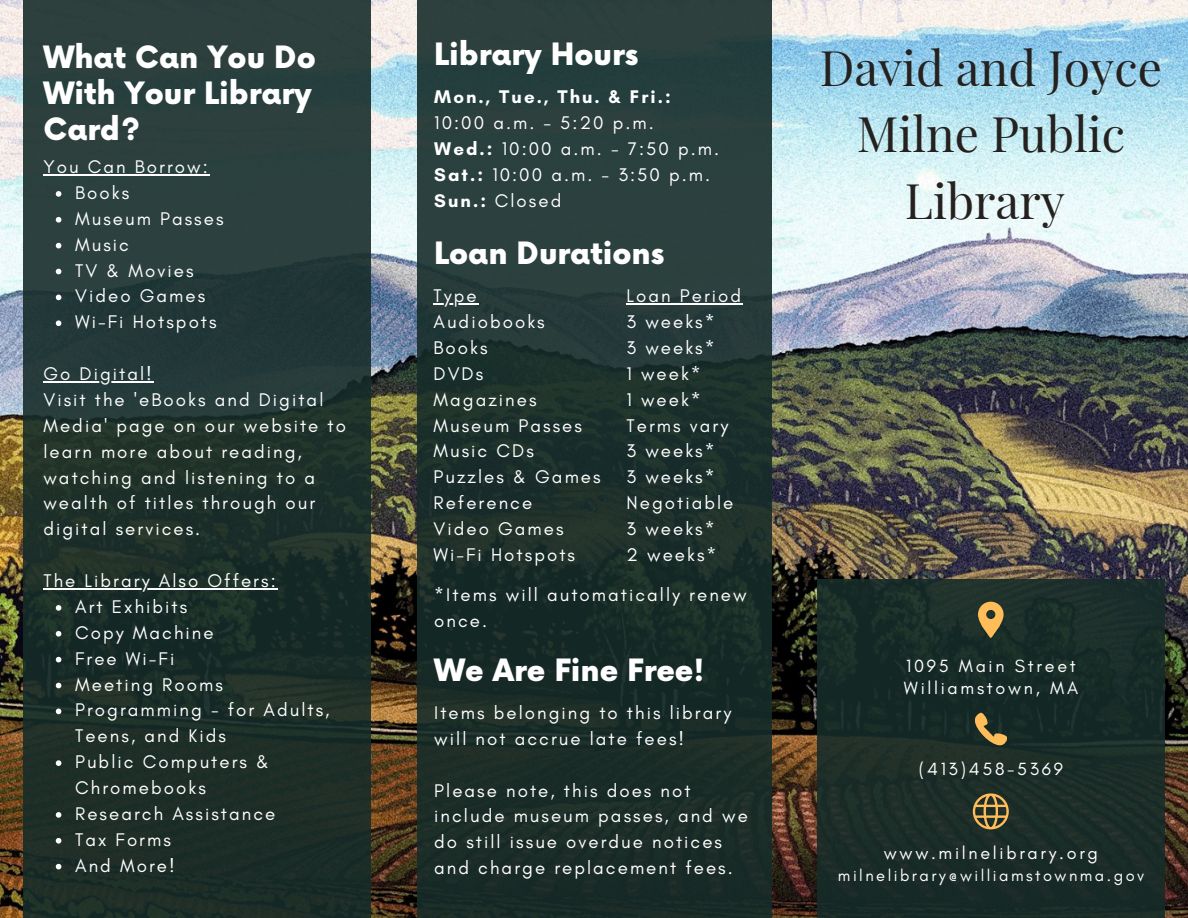
<style>
.page{position:relative;width:1188px;height:918px;background:#fff}
.page>*{position:absolute;margin:0;border:0;box-sizing:border-box;transform-origin:0 0}
.t1{font:48px/66.3px "Playfair Display";color:#25211f;text-align:center}
.t2{font:900 30px/36px "Now";color:#fff}
.t3{font:18.75px/25.8px "Glacial Indifference";letter-spacing:.11em;color:#fff}
.t4{font:700 18.75px "Glacial Indifference";letter-spacing:.11em;color:#fff}
.t5{font:18px/22.5px "Glacial Indifference";letter-spacing:.15em;color:#fff}
.t6{font:16.5px "Glacial Indifference";letter-spacing:.15em;color:#fff}
.s1{font-weight:700}
</style>
<div class="page">
<img style="left:0;top:0;width:1188px;height:918px">
<div style="left:417px;top:0;width:354px;height:918px;background:linear-gradient(to bottom,#2c4240,#152621)"></div>
<div style="left:23px;top:0;width:348px;height:918px;background:linear-gradient(to bottom,#2c4241,#182821)"></div>
<div style="left:817px;top:579px;width:348px;height:339px;background:#162c29"></div>
<svg style="left:975px;top:713px;width:32px;height:32px"></svg>
<svg style="left:978px;top:602px;width:26px;height:36px"></svg>
<svg style="left:973px;top:793px;width:36px;height:36px"></svg>
<svg style="left:56px;top:191px;width:5px;height:6px"></svg>
<svg style="left:56px;top:217px;width:5px;height:6px"></svg>
<svg style="left:56px;top:243px;width:5px;height:5px"></svg>
<svg style="left:56px;top:269px;width:5px;height:5px"></svg>
<svg style="left:56px;top:295px;width:5px;height:5px"></svg>
<svg style="left:56px;top:320px;width:5px;height:6px"></svg>
<svg style="left:56px;top:605px;width:5px;height:6px"></svg>
<svg style="left:56px;top:631px;width:5px;height:6px"></svg>
<svg style="left:56px;top:657px;width:5px;height:5px"></svg>
<svg style="left:56px;top:683px;width:5px;height:5px"></svg>
<svg style="left:56px;top:709px;width:5px;height:5px"></svg>
<svg style="left:56px;top:760px;width:5px;height:6px"></svg>
<svg style="left:56px;top:812px;width:5px;height:6px"></svg>
<svg style="left:56px;top:838px;width:5px;height:6px"></svg>
<svg style="left:56px;top:864px;width:5px;height:5px"></svg>
<hr style="left:43px;top:174px;width:167px;height:1px;background:#fff">
<hr style="left:43px;top:381px;width:111px;height:1px;background:#fff">
<hr style="left:43px;top:588px;width:235px;height:1px;background:#fff">
<hr style="left:434px;top:303px;width:45px;height:1px;background:#fff">
<hr style="left:627px;top:303px;width:116px;height:1px;background:#fff">
<h2 class="t2" style="left:434px;top:38px;width:206px">Library Hours</h2>
<p class="t4" style="left:434px;top:86px;width:238px">Mon., Tue., Thu. &amp; Fri.:</p>
<p class="t3" style="left:434px;top:110px;width:286px">10:00 a.m. - 5:20 p.m.<br><span class="s1">Wed.:</span> 10:00 a.m. - 7:50 p.m.<br><span class="s1">Sat.:</span> 10:00 a.m. - 3:50 p.m.<br><span class="s1">Sun.:</span> Closed</p>
<h2 class="t2" style="left:434px;top:237px;width:231px">Loan Durations</h2>
<p class="t3" style="left:434px;top:283px;width:169px">Type<br>Audiobooks<br>Books<br>DVDs<br>Magazines<br>Museum Passes<br>Music CDs<br>Puzzles &amp; Games<br>Reference<br>Video Games<br>Wi-Fi Hotspots</p>
<p class="t3" style="left:627px;top:283px;width:116px">Loan Period<br>3 weeks*<br>3 weeks*<br>1 week*<br>1 week*<br>Terms vary<br>3 weeks*<br>3 weeks*<br>Negotiable<br>3 weeks*<br>2 weeks*</p>
<p class="t3" style="left:434px;top:582px;width:314px">*Items will automatically renew once.</p>
<h2 class="t2" style="left:434px;top:654px;width:272px">We Are Fine Free!</h2>
<p class="t3" style="left:434px;top:700px;width:298px">Items belonging to this library will not accrue late fees!</p>
<p class="t3" style="left:434px;top:777px;width:315px">Please note, this does not include museum passes, and we do still issue overdue notices and charge replacement fees.</p>
<h2 class="t2" style="left:43px;top:41px;width:274px">What Can You Do<br>With Your Library<br>Card?</h2>
<h1 class="t1" style="left:820px;top:33px;width:344px">David and Joyce<br>Milne Public<br>Library</h1>
<p class="t3" style="left:43px;top:154px;width:166px">You Can Borrow:</p>
<p class="t3" style="left:75px;top:179px;width:150px">Books<br>Museum Passes<br>Music<br>TV &amp; Movies<br>Video Games<br>Wi-Fi Hotspots</p>
<p class="t3" style="left:43px;top:361px;width:304px">Go Digital!<br>Visit the 'eBooks and Digital<br>Media' page on our website to learn more about reading, watching and listening to a wealth of titles through our digital services.</p>
<p class="t3" style="left:43px;top:568px;width:234px">The Library Also Offers:</p>
<p class="t3" style="left:75px;top:593px;width:256px">Art Exhibits<br>Copy Machine<br>Free Wi-Fi<br>Meeting Rooms<br>Programming - for Adults,<br>Teens, and Kids<br>Public Computers &amp;<br>Chromebooks<br>Research Assistance<br>Tax Forms<br>And More!</p>
<p class="t5" style="left:904px;top:654px;width:176px">1095 Main Street<br>Williamstown, MA</p>
<p class="t5" style="left:919px;top:758px;width:146px">(413)458-5369</p>
<p class="t5" style="left:884px;top:842px;width:216px">www.milnelibrary.org</p>
<p class="t6" style="left:838px;top:865px;width:308px">milnelibrary@williamstownma.gov</p>
</div>
